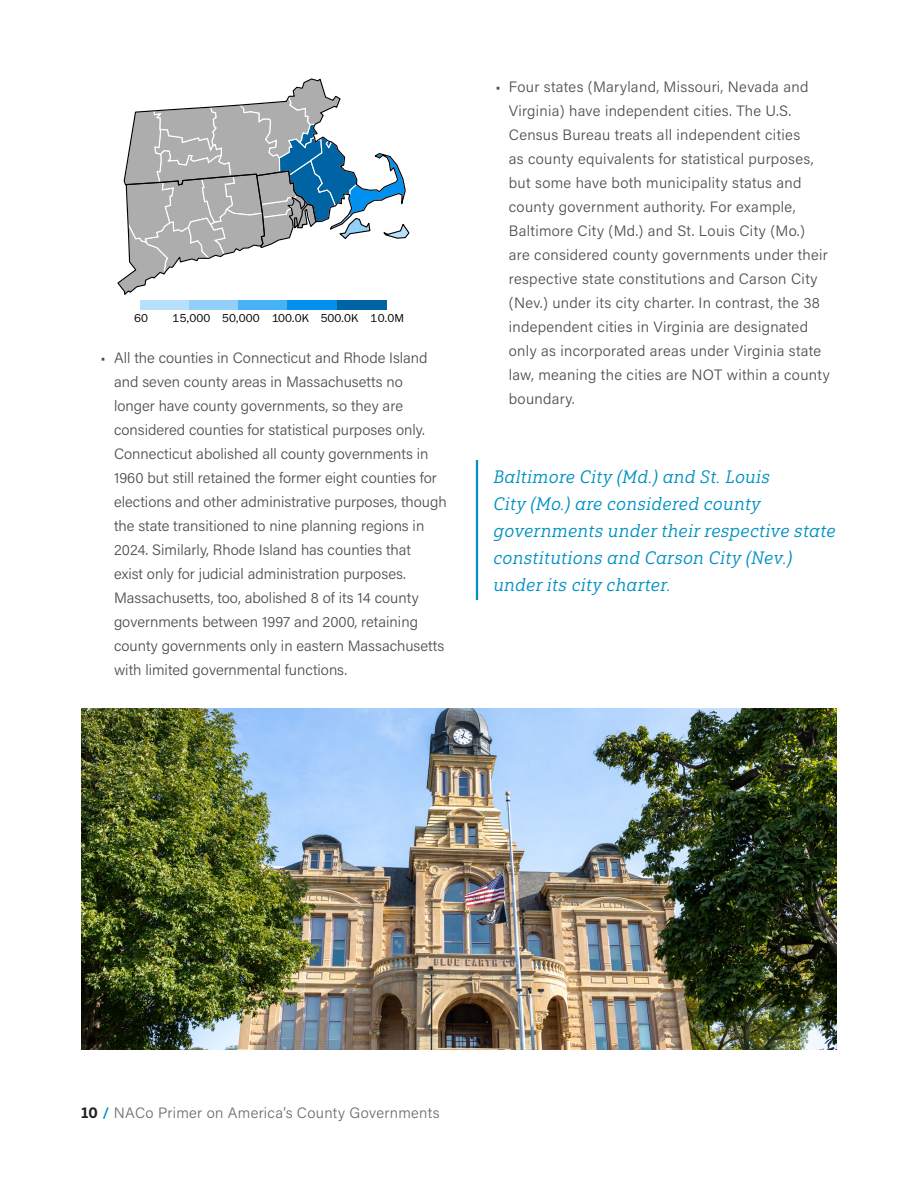
<style>
.page{position:relative;width:918px;height:1188px;background:#fff}
.page>*{position:absolute;margin:0;border:0;box-sizing:border-box;transform-origin:0 0}
.t1{font:18px/27px "Yorkten Slab Nor Reg It";letter-spacing:.03em;color:#0091c2}
.t2{font:300 15px/24px "Acumin Pro";letter-spacing:.005em;color:#4b4c4d}
.t3{font:300 15px "Acumin Pro";letter-spacing:.02em;color:#6c6d70}
.t4{font:11.85px "Franklin Gothic URW Boo";color:#000}
.s1{font-family:"Yorkten Slab Nor Ex B";font-weight:400;color:#231f20}
.s2{font-weight:600;color:#0091c2}
</style>
<div class="page">
<div style="left:140px;top:300px;width:49px;height:10px;background:#b6e0fb"></div>
<div style="left:189px;top:300px;width:50px;height:10px;background:#92d0f9"></div>
<div style="left:239px;top:300px;width:49px;height:10px;background:#49b1f5"></div>
<div style="left:288px;top:300px;width:49px;height:10px;background:#0091f0"></div>
<div style="left:337px;top:300px;width:49px;height:10px;background:#0063a4"></div>
<svg style="left:117px;top:78px;width:293px;height:217px"></svg>
<hr style="left:476px;top:460px;width:2px;height:140px;background:#0091c2">
<img style="left:81px;top:708px;width:756px;height:341px">
<p class="t4" style="left:134px;top:311px;width:15px">60</p>
<p class="t4" style="left:173px;top:311px;width:233px">15,000 50,000 100.0K 500.0K 10.0M</p>
<p class="t2" style="left:114px;top:346px;width:334px;text-indent:-14px">• All the counties in Connecticut and Rhode Island and seven county areas in Massachusetts no longer have county governments, so they are considered counties for statistical purposes only.<br>Connecticut abolished all county governments in 1960 but still retained the former eight counties for elections and other administrative purposes, though the state transitioned to nine planning regions in 2024. Similarly, Rhode Island has counties that<br>exist only for judicial administration purposes.<br>Massachusetts, too, abolished 8 of its 14 county governments between 1997 and 2000, retaining county governments only in eastern Massachusetts with limited governmental functions.</p>
<p class="t2" style="left:509px;top:74px;width:322px;text-indent:-14px">• Four states (Maryland, Missouri, Nevada and Virginia) have independent cities. The U.S.<br>Census Bureau treats all independent cities<br>as county equivalents for statistical purposes, but some have both municipality status and county government authority. For example, Baltimore City (Md.) and St. Louis City (Mo.)<br>are considered county governments under their respective state constitutions and Carson City (Nev.) under its city charter. In contrast, the 38 independent cities in Virginia are designated only as incorporated areas under Virginia state law, meaning the cities are NOT within a county boundary.</p>
<p class="t1" style="left:493px;top:463px;width:344px">Baltimore City (Md.) and St. Louis<br>City (Mo.) are considered county governments under their respective state constitutions and Carson City (Nev.) under its city charter.</p>
<p class="t3" style="left:81px;top:1102px;width:360px"><span class="s1">10</span> <span class="s2">/</span> NACo Primer on America’s County Governments</p>
</div>
